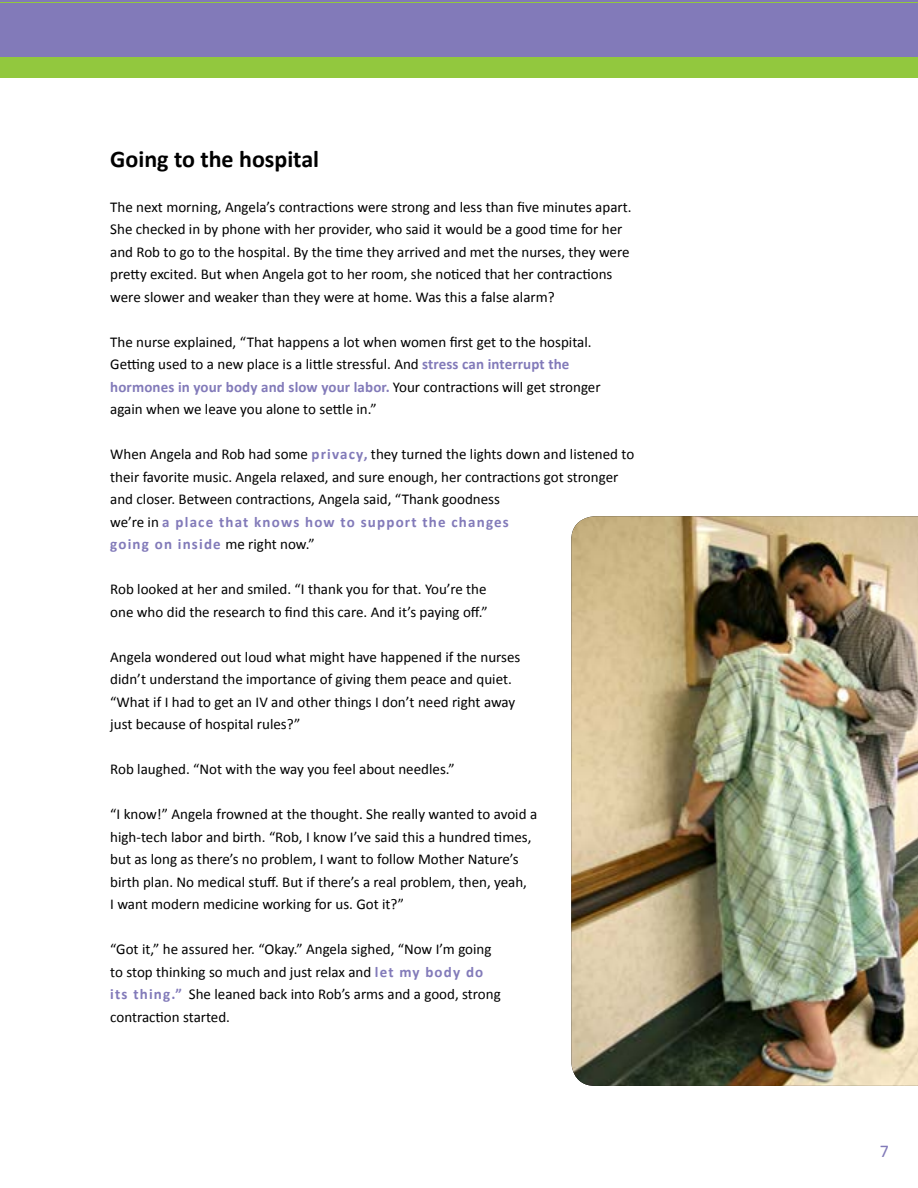
<style>
.page{position:relative;width:918px;height:1188px;background:#fff}
.page>*{position:absolute;margin:0;border:0;box-sizing:border-box;transform-origin:0 0}
.t1{font:700 24px "Calibri";color:#000}
.t2{font:18px "Calibri";color:#827ab9}
.t3{font:15px/22.5px "Calibri";color:#000}
.s1{font-weight:700;color:#827ab9}
</style>
<div class="page">
<img style="left:571px;top:516px;width:347px;height:570px">
<div style="left:0;top:0;width:918px;height:54px;background:#827ab9"></div>
<div style="left:0;top:2px;width:918px;height:76px;background:#92c83e"></div>
<div style="left:0;top:3px;width:918px;height:54px;background:#827ab9"></div>
<h1 class="t1" style="left:110px;top:144px;width:210px">Going to the hospital</h1>
<p class="t3" style="left:110px;top:195px;width:523px">The next morning, Angela’s contractions were strong and less than five minutes apart.<br>She checked in by phone with her provider, who said it would be a good time for her and Rob to go to the hospital. By the time they arrived and met the nurses, they were pretty excited. But when Angela got to her room, she noticed that her contractions were slower and weaker than they were at home. Was this a false alarm?</p>
<p class="t3" style="left:110px;top:330px;width:492px">The nurse explained, “That happens a lot when women first get to the hospital.<br>Getting used to a new place is a little stressful. And <span class="s1">stress can interrupt the hormones in your body and slow your labor.</span> Your contractions will get stronger again when we leave you alone to settle in.”</p>
<p class="t3" style="left:110px;top:442px;width:526px">When Angela and Rob had some <span class="s1">privacy,</span> they turned the lights down and listened to their favorite music. Angela relaxed, and sure enough, her contractions got stronger and closer. Between contractions, Angela said, “Thank goodness<br>we’re in <span class="s1">a place that knows how to support the changes<br>going on inside</span> me right now.”</p>
<p class="t3" style="left:110px;top:577px;width:379px">Rob looked at her and smiled. “I thank you for that. You’re the one who did the research to find this care. And it’s paying off.”</p>
<p class="t3" style="left:110px;top:645px;width:412px">Angela wondered out loud what might have happened if the nurses didn’t understand the importance of giving them peace and quiet. “What if I had to get an IV and other things I don’t need right away just because of hospital rules?”</p>
<p class="t3" style="left:110px;top:757px;width:346px">Rob laughed. “Not with the way you feel about needles.”</p>
<p class="t3" style="left:110px;top:802px;width:428px">“I know!” Angela frowned at the thought. She really wanted to avoid a high-tech labor and birth. “Rob, I know I’ve said this a hundred times, but as long as there’s no problem, I want to follow Mother Nature’s birth plan. No medical stuff. But if there’s a real problem, then, yeah,<br>I want modern medicine working for us. Got it?”</p>
<p class="t3" style="left:110px;top:937px;width:392px">“Got it,” he assured her. “Okay.” Angela sighed, “Now I’m going to stop thinking so much and just relax and <span class="s1">let my body do its thing.”</span> She leaned back into Rob’s arms and a good, strong contraction started.</p>
<p class="t2" style="left:880px;top:1139px;width:11px">7</p>
</div>
